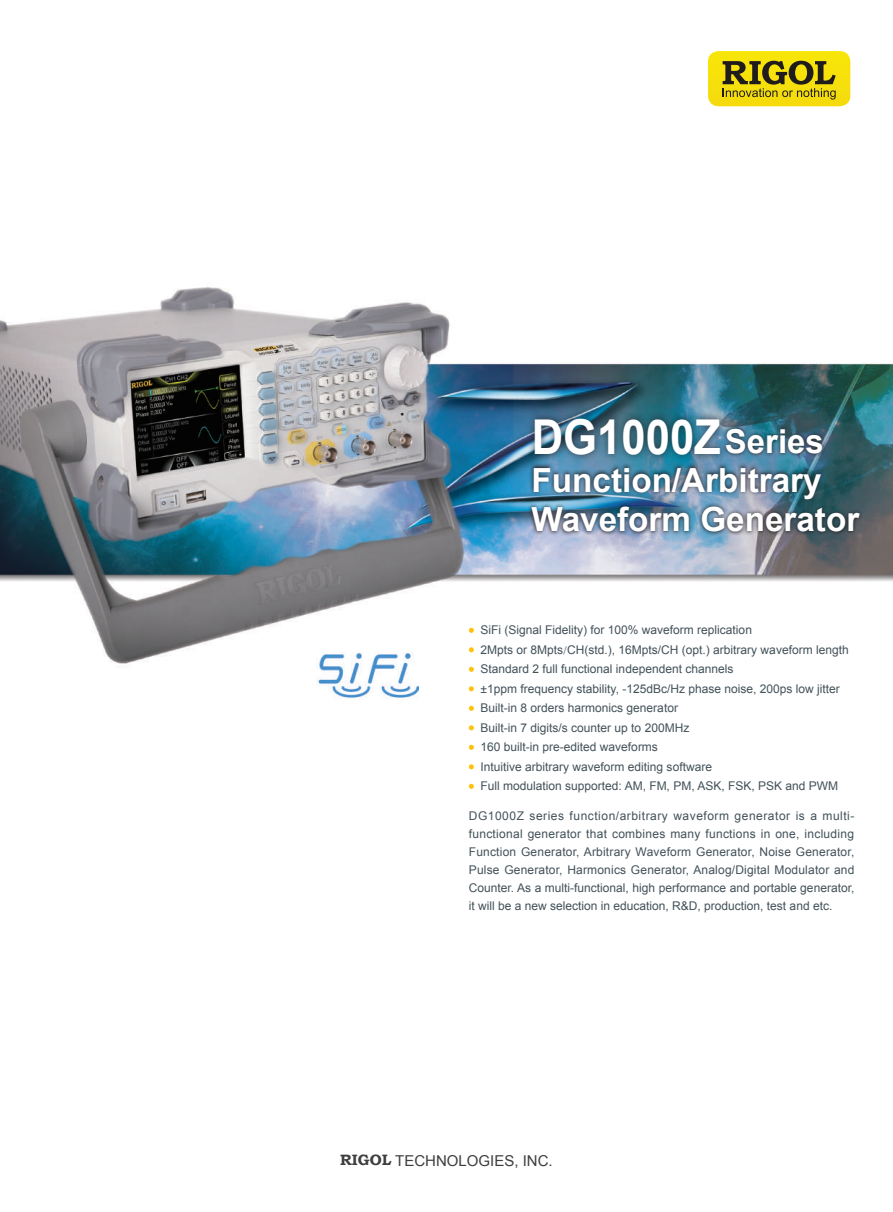
<style>
.page{position:relative;width:893px;height:1212px;background:#fff}
.page>*{position:absolute;margin:0;border:0;box-sizing:border-box;transform-origin:0 0}
.t1{font:700 48px "Arial";color:#fff;scale:.91 1}
.t2{font:700 33.3px/39.9px "Arial";color:#fff}
.t3{font:15px "Arial";color:#3e3e3f}
.t4{font:12px/19.5px "Arial";color:#425159;text-align:justify}
.s1{font-size:33px}
.s2{font-family:"Adobe Song Std";font-weight:300}
.s3{font-family:"Bookman Old Style";font-weight:700}
</style>
<div class="page">
<img style="left:0;top:286px;width:893px;height:406px">
<img style="left:317px;top:646px;width:102px;height:52px">
<img style="left:527px;top:463px;width:337px;height:73px">
<svg style="left:728px;top:424px;width:99px;height:34px;background:#395d70"></svg>
<div style="left:527px;top:411px;width:201px;height:51px;background:#231f20;opacity:.75"></div>
<svg style="left:469px;top:628px;width:5px;height:5px"></svg>
<svg style="left:469px;top:647px;width:5px;height:5px"></svg>
<svg style="left:469px;top:667px;width:5px;height:5px"></svg>
<svg style="left:469px;top:686px;width:5px;height:5px"></svg>
<svg style="left:469px;top:706px;width:5px;height:5px"></svg>
<svg style="left:469px;top:725px;width:5px;height:5px"></svg>
<svg style="left:469px;top:745px;width:5px;height:5px"></svg>
<svg style="left:469px;top:764px;width:5px;height:5px"></svg>
<svg style="left:469px;top:784px;width:5px;height:5px"></svg>
<svg style="left:708px;top:51px;width:142px;height:55px;background:#c8b611"></svg>
<h1 class="t1" style="left:532px;top:405px;width:323px">DG1000Z<span class="s1">Series</span></h1>
<h2 class="t2" style="left:531px;top:461px;width:329px">Function/Arbitrary<br>Waveform Generator</h2>
<p class="t4" style="left:481px;top:620px;width:370px;text-align:left">SiFi (Signal Fidelity) for 100% waveform replication<br>2Mpts or 8Mpts<span class="s2">/</span>CH(std.), 16Mpts/CH (opt.) arbitrary waveform length Standard 2 full functional independent channels<br>±1ppm frequency stability, -125dBc/Hz phase noise, 200ps low jitter Built-in 8 orders harmonics generator<br>Built-in 7 digits/s counter up to 200MHz<br>160 built-in pre-edited waveforms<br>Intuitive arbitrary waveform editing software<br>Full modulation supported: AM, FM, PM, ASK, FSK, PSK and PWM</p>
<p class="t4" style="left:469px;top:807px;width:387px;line-height:18px">DG1000Z series function/arbitrary waveform generator is a multi&shy;functional generator that combines many functions in one, including Function Generator, Arbitrary Waveform Generator, Noise Generator, Pulse Generator, Harmonics Generator, Analog/Digital Modulator and Counter. As a multi-functional, high performance and portable generator, it will be a new selection in education, R&amp;D, production, test and etc.</p>
<p class="t3" style="left:340px;top:1150px;width:214px"><span class="s3">RIGOL</span> TECHNOLOGIES, INC.</p>
</div>
